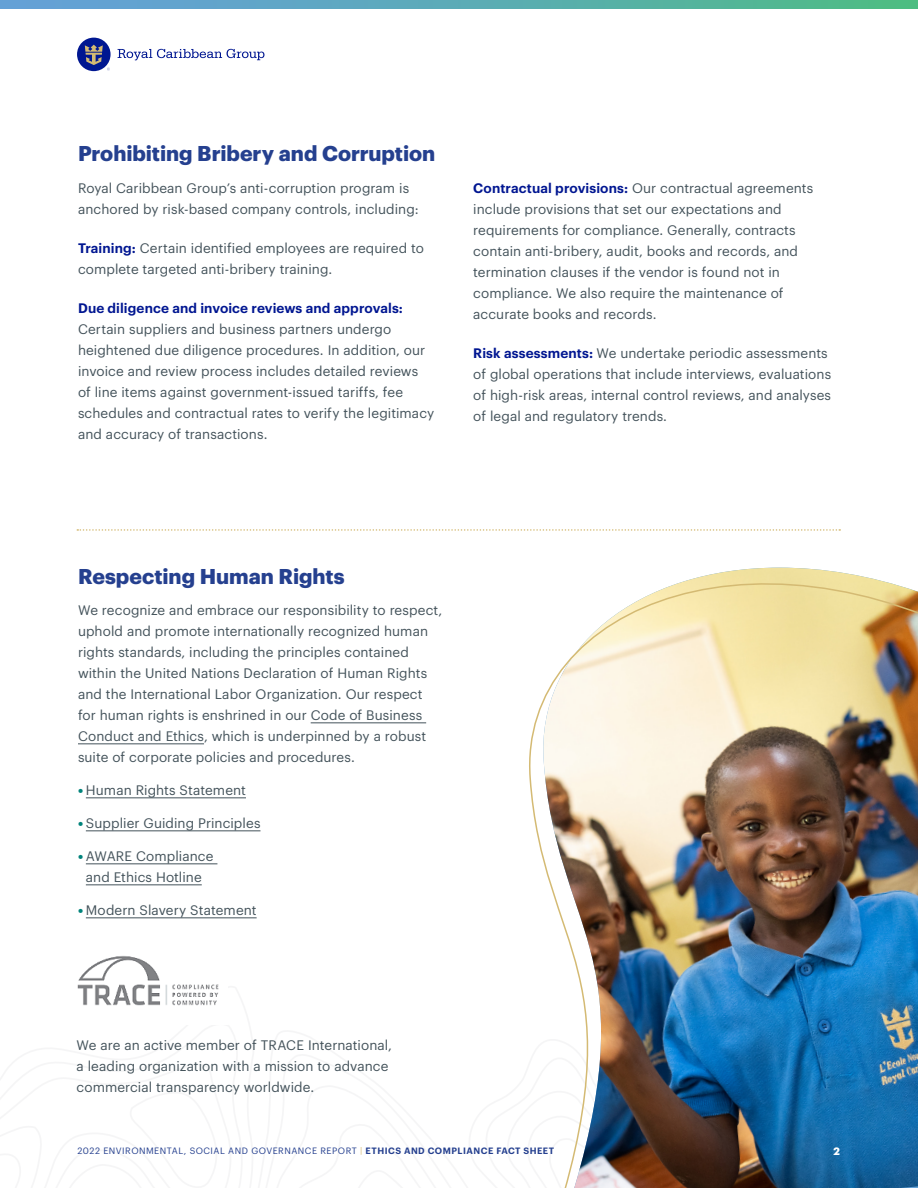
<style>
.page{position:relative;width:918px;height:1188px;background:#fff}
.page>*{position:absolute;margin:0;border:0;box-sizing:border-box;transform-origin:0 0}
.t1{font:700 21px "Graphik";color:#25408f}
.t2{font:13.5px/21px "Graphik";letter-spacing:.005em;color:#43525a}
.t3{font:700 10.5px "Graphik";color:#fff}
.t4{font:9px "Graphik";letter-spacing:.055em;color:#25408f}
.s1{font-weight:600;color:#001691}
.s2{font-weight:900;color:#00837b}
.s3{color:#d4ba73}
.s4{font-weight:600}
</style>
<div class="page">
<img style="left:529px;top:529px;width:389px;height:659px">
<svg style="left:77px;top:529px;width:763px;height:2px"></svg>
<img style="left:77px;top:956px;width:142px;height:50px">
<svg style="left:0;top:0;width:918px;height:9px;background:#5aacb2"></svg>
<div style="left:77px;top:38px;width:34px;height:33px;background:#001791;border-radius:50%"></div>
<svg style="left:85px;top:45px;width:25px;height:25px"></svg>
<svg style="left:118px;top:49px;width:146px;height:11px"></svg>
<hr style="left:311px;top:723px;width:115px;height:1px;background:#43525a">
<hr style="left:78px;top:744px;width:126px;height:1px;background:#43525a">
<hr style="left:86px;top:798px;width:160px;height:1px;background:#43525a">
<hr style="left:86px;top:831px;width:174px;height:1px;background:#43525a">
<hr style="left:86px;top:864px;width:131px;height:1px;background:#43525a">
<hr style="left:86px;top:885px;width:116px;height:1px;background:#43525a">
<hr style="left:86px;top:918px;width:171px;height:1px;background:#43525a">
<p class="t1" style="left:78px;top:137px;width:359px">Prohibiting Bribery and Corruption</p>
<p class="t2" style="left:78px;top:176px;width:342px">Royal Caribbean Group’s anti-corruption program is anchored by risk-based company controls, including:</p>
<p class="t2" style="left:78px;top:236px;width:348px"><span class="s1">Training:</span> Certain identified employees are required to complete targeted anti-bribery training.</p>
<p class="t2" style="left:78px;top:296px;width:358px"><span class="s1">Due diligence and invoice reviews and approvals:<br></span>Certain suppliers and business partners undergo heightened due diligence procedures. In addition, our invoice and review process includes detailed reviews of line items against government-issued tariffs, fee schedules and contractual rates to verify the legitimacy and accuracy of transactions.</p>
<p class="t2" style="left:473px;top:176px;width:342px"><span class="s1">Contractual provisions:</span> Our contractual agreements include provisions that set our expectations and requirements for compliance. Generally, contracts contain anti-bribery, audit, books and records, and termination clauses if the vendor is found not in compliance. We also require the maintenance of accurate books and records.</p>
<p class="t2" style="left:473px;top:341px;width:359px"><span class="s1">Risk assessments:</span> We undertake periodic assessments of global operations that include interviews, evaluations of high-risk areas, internal control reviews, and analyses of legal and regulatory trends.</p>
<p class="t1" style="left:78px;top:560px;width:268px">Respecting Human Rights</p>
<p class="t2" style="left:78px;top:599px;width:366px">We recognize and embrace our responsibility to respect, uphold and promote internationally recognized human rights standards, including the principles contained within the United Nations Declaration of Human Rights and the International Labor Organization. Our respect for human rights is enshrined in our Code of Business Conduct and Ethics, which is underpinned by a robust suite of corporate policies and procedures.</p>
<p class="t2" style="left:78px;top:779px;width:170px"><span class="s2">•</span> Human Rights Statement</p>
<p class="t2" style="left:78px;top:812px;width:184px"><span class="s2">•</span> Supplier Guiding Principles</p>
<p class="t2" style="left:78px;top:845px;width:137px;text-align:center"><span class="s2">•</span> AWARE Compliance and Ethics Hotline</p>
<p class="t2" style="left:78px;top:899px;width:180px"><span class="s2">•</span> Modern Slavery Statement</p>
<p class="t2" style="left:77px;top:1034px;width:317px">We are an active member of TRACE International, a leading organization with a mission to advance commercial transparency worldwide.</p>
<p class="t4" style="left:78px;top:1144px;width:478px">2022 ENVIRONMENTAL, SOCIAL AND GOVERNANCE REPORT <span class="s3">|</span> <span class="s4">ETHICS AND COMPLIANCE FACT SHEET</span></p>
<p class="t3" style="left:834px;top:1143px;width:8px">2</p>
</div>
